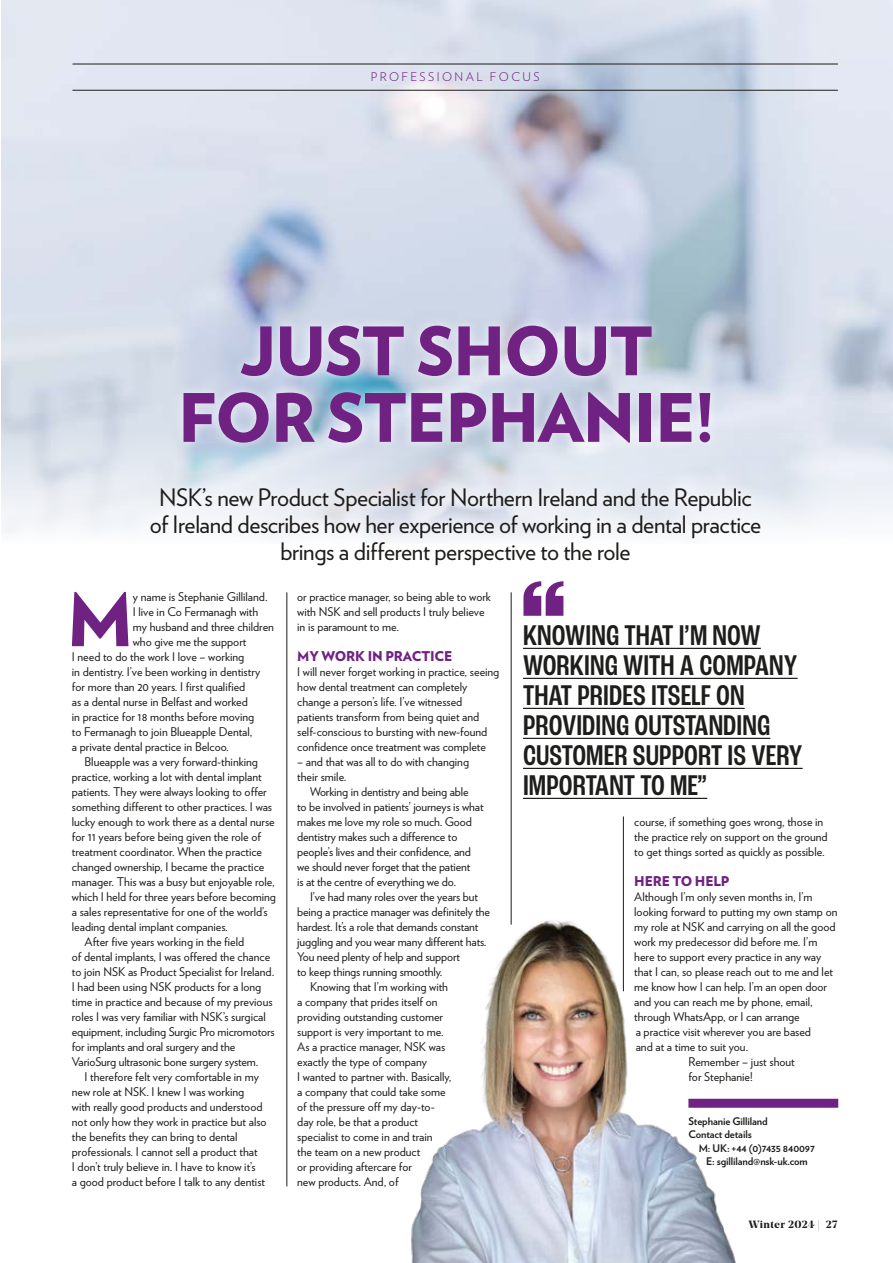
<style>
.page{position:relative;width:893px;height:1263px;background:#fff}
.page>*{position:absolute;margin:0;border:0;box-sizing:border-box;transform-origin:0 0}
.t1{font:900 73.35px "Verlag";color:#702283}
.t2{font:900 66.6px/66.6px "Verlag";letter-spacing:-.02em;color:#702283;text-align:center}
.t3{font:500 condensed 30px/30px "Roc Grotesk";letter-spacing:.005em;color:#1d1d1b}
.t4{font:24px/27px "Verlag";letter-spacing:-.02em;color:#1d1d1b;text-align:center}
.t5{font:900 13.5px "Verlag";letter-spacing:-.01em;color:#702283}
.t6{font:12px/15px "Verlag";color:#1d1d1b}
.t7{font:300 12px "Verlag";letter-spacing:.2em;color:#702283}
.t8{font:700 10.5px/13.5px "Verlag";letter-spacing:-.01em;color:#1d1d1b}
.t9{font:700 10.5px "Noe Display";letter-spacing:.045em;color:#1d1d1b}
</style>
<div class="page">
<img style="left:1px;top:0;width:892px;height:533px">
<hr style="left:73px;top:64px;width:765px;height:1px;background:#1d1d1b">
<hr style="left:73px;top:90px;width:765px;height:1px;background:#1d1d1b">
<div style="left:688px;top:1099px;width:150px;height:9px;background:#702283"></div>
<hr style="left:287px;top:592px;width:1px;height:594px;background:#1d1d1b">
<hr style="left:511px;top:592px;width:1px;height:333px;background:#1d1d1b">
<hr style="left:623px;top:816px;width:1px;height:175px;background:#1d1d1b">
<div style="left:172px;top:315px;width:549px;height:138px;background:#fff;opacity:.75"></div>
<svg style="left:140px;top:476px;width:631px;height:63px;fill:#ebeff5"></svg>
<hr style="left:523px;top:648px;width:238px;height:1px;background:#1d1d1b">
<hr style="left:523px;top:678px;width:275px;height:1px;background:#1d1d1b">
<hr style="left:523px;top:708px;width:222px;height:1px;background:#1d1d1b">
<hr style="left:523px;top:738px;width:247px;height:1px;background:#1d1d1b">
<hr style="left:523px;top:768px;width:280px;height:1px;background:#1d1d1b">
<hr style="left:523px;top:798px;width:184px;height:1px;background:#1d1d1b">
<svg style="left:523px;top:581px;width:40px;height:35px"></svg>
<img style="left:411px;top:911px;width:327px;height:352px">
<p class="t7" style="left:371px;top:68px;width:170px">PROFESSIONAL FOCUS</p>
<h2 class="t2" style="left:178px;top:314px;width:538px">JUST SHOUT<br>FOR STEPHANIE!</h2>
<h3 class="t4" style="left:150px;top:483px;width:613px">NSK’s new Product Specialist for Northern Ireland and the Republic of Ireland describes how her experience of working in a dental practice brings a different perspective to the role</h3>
<h1 class="t1" style="left:67px;top:559px;width:68px">M</h1>
<p class="t6" style="left:133px;top:589px;width:136px">y name is Stephanie Gilliland.</p>
<p class="t6" style="left:133px;top:604px;width:127px">I live in Co Fermanagh with</p>
<p class="t6" style="left:133px;top:619px;width:143px">my husband and three children</p>
<p class="t6" style="left:133px;top:634px;width:115px">who give me the support</p>
<p class="t6" style="left:72px;top:649px;width:174px">I need to do the work I love – working</p>
<p class="t6" style="left:72px;top:664px;width:190px">in dentistry. I’ve been working in dentistry</p>
<p class="t6" style="left:72px;top:679px;width:175px">for more than 20 years. I first qualified</p>
<p class="t6" style="left:72px;top:694px;width:178px">as a dental nurse in Belfast and worked</p>
<p class="t6" style="left:72px;top:709px;width:184px">in practice for 18 months before moving</p>
<p class="t6" style="left:72px;top:724px;width:182px">to Fermanagh to join Blueapple Dental,</p>
<p class="t6" style="left:72px;top:739px;width:159px">a private dental practice in Belcoo.</p>
<p class="t6" style="left:85px;top:754px;width:175px">Blueapple was a very forward-thinking</p>
<p class="t6" style="left:72px;top:769px;width:191px">practice, working a lot with dental implant</p>
<p class="t6" style="left:72px;top:784px;width:196px">patients. They were always looking to offer</p>
<p class="t6" style="left:72px;top:799px;width:202px">something different to other practices. I was</p>
<p class="t6" style="left:72px;top:814px;width:204px">lucky enough to work there as a dental nurse</p>
<p class="t6" style="left:72px;top:829px;width:191px">for 11 years before being given the role of</p>
<p class="t6" style="left:72px;top:844px;width:192px">treatment coordinator. When the practice</p>
<p class="t6" style="left:72px;top:859px;width:194px">changed ownership, I became the practice</p>
<p class="t6" style="left:72px;top:874px;width:204px">manager. This was a busy but enjoyable role,</p>
<p class="t6" style="left:72px;top:889px;width:206px">which I held for three years before becoming</p>
<p class="t6" style="left:72px;top:904px;width:197px">a sales representative for one of the world’s</p>
<p class="t6" style="left:72px;top:919px;width:158px">leading dental implant companies.</p>
<p class="t6" style="left:85px;top:934px;width:161px">After five years working in the field</p>
<p class="t6" style="left:72px;top:949px;width:200px">of dental implants, I was offered the chance</p>
<p class="t6" style="left:72px;top:964px;width:204px">to join NSK as Product Specialist for Ireland.</p>
<p class="t6" style="left:72px;top:979px;width:191px">I had been using NSK products for a long</p>
<p class="t6" style="left:72px;top:994px;width:202px">time in practice and because of my previous</p>
<p class="t6" style="left:72px;top:1009px;width:195px">roles I was very familiar with NSK’s surgical</p>
<p class="t6" style="left:72px;top:1024px;width:204px">equipment, including Surgic Pro micromotors</p>
<p class="t6" style="left:72px;top:1039px;width:165px">for implants and oral surgery and the</p>
<p class="t6" style="left:72px;top:1054px;width:188px">VarioSurg ultrasonic bone surgery system.</p>
<p class="t6" style="left:85px;top:1069px;width:176px">I therefore felt very comfortable in my</p>
<p class="t6" style="left:72px;top:1084px;width:174px">new role at NSK. I knew I was working</p>
<p class="t6" style="left:72px;top:1099px;width:192px">with really good products and understood</p>
<p class="t6" style="left:72px;top:1114px;width:196px">not only how they work in practice but also</p>
<p class="t6" style="left:72px;top:1129px;width:167px">the benefits they can bring to dental</p>
<p class="t6" style="left:72px;top:1144px;width:187px">professionals. I cannot sell a product that</p>
<p class="t6" style="left:72px;top:1159px;width:185px">I don’t truly believe in. I have to know it’s</p>
<p class="t6" style="left:72px;top:1174px;width:195px">a good product before I talk to any dentist</p>
<p class="t6" style="left:297px;top:589px;width:195px">or practice manager, so being able to work with NSK and sell products I truly believe in is paramount to me.</p>
<p class="t5" style="left:297px;top:645px;width:157px">MY WORK IN PRACTICE</p>
<p class="t6" style="left:297px;top:664px;width:204px">I will never forget working in practice, seeing how dental treatment can completely change a person’s life. I’ve witnessed patients transform from being quiet and self-conscious to bursting with new-found confidence once treatment was complete</p>
<p class="t6" style="left:297px;top:754px;width:173px">– and that was all to do with changing their smile.</p>
<p class="t6" style="left:297px;top:784px;width:188px;text-indent:13px">Working in dentistry and being able<br>to be involved in patients’ journeys is what makes me love my role so much. Good dentistry makes such a difference to people’s lives and their confidence, and we should never forget that the patient<br>is at the centre of everything we do.</p>
<p class="t6" style="left:310px;top:889px;width:169px">I’ve had many roles over the years but</p>
<p class="t6" style="left:297px;top:904px;width:194px">being a practice manager was definitely the</p>
<p class="t6" style="left:297px;top:919px;width:183px">hardest. It’s a role that demands constant</p>
<p class="t6" style="left:297px;top:934px;width:191px">juggling and you wear many different hats.</p>
<p class="t6" style="left:297px;top:949px;width:164px">You need plenty of help and support</p>
<p class="t6" style="left:297px;top:964px;width:147px">to keep things running smoothly.</p>
<p class="t6" style="left:310px;top:979px;width:140px">Knowing that I’m working with</p>
<p class="t6" style="left:297px;top:994px;width:142px">a company that prides itself on</p>
<p class="t6" style="left:297px;top:1009px;width:147px">providing outstanding customer</p>
<p class="t6" style="left:297px;top:1024px;width:148px">support is very important to me.</p>
<p class="t6" style="left:297px;top:1039px;width:150px">As a practice manager, NSK was</p>
<p class="t6" style="left:297px;top:1054px;width:131px">exactly the type of company</p>
<p class="t6" style="left:297px;top:1069px;width:156px">I wanted to partner with. Basically,</p>
<p class="t6" style="left:297px;top:1084px;width:150px">a company that could take some</p>
<p class="t6" style="left:297px;top:1099px;width:139px">of the pressure off my day-to-</p>
<p class="t6" style="left:297px;top:1114px;width:122px">day role, be that a product</p>
<p class="t6" style="left:297px;top:1129px;width:137px">specialist to come in and train</p>
<p class="t6" style="left:297px;top:1144px;width:125px">the team on a new product</p>
<p class="t6" style="left:297px;top:1159px;width:116px">or providing aftercare for</p>
<p class="t6" style="left:297px;top:1174px;width:103px">new products. And, of</p>
<h3 class="t3" style="left:523px;top:621px;width:281px">KNOWING THAT I’M NOW<br>WORKING WITH A COMPANY<br>THAT PRIDES ITSELF ON<br>PROVIDING OUTSTANDING<br>CUSTOMER SUPPORT IS VERY<br>IMPORTANT TO ME”</h3>
<p class="t6" style="left:634px;top:814px;width:195px">course, if something goes wrong, those in the practice rely on support on the ground to get things sorted as quickly as possible.</p>
<p class="t5" style="left:634px;top:870px;width:97px">HERE TO HELP</p>
<p class="t6" style="left:634px;top:889px;width:180px">Although I’m only seven months in, I’m</p>
<p class="t6" style="left:634px;top:904px;width:205px">looking forward to putting my own stamp on</p>
<p class="t6" style="left:634px;top:919px;width:203px">my role at NSK and carrying on all the good</p>
<p class="t6" style="left:634px;top:934px;width:185px">work my predecessor did before me. I’m</p>
<p class="t6" style="left:634px;top:949px;width:189px">here to support every practice in any way</p>
<p class="t6" style="left:634px;top:964px;width:200px">that I can, so please reach out to me and let</p>
<p class="t6" style="left:634px;top:979px;width:194px">me know how I can help. I’m an open door</p>
<p class="t6" style="left:634px;top:994px;width:180px">and you can reach me by phone, email,</p>
<p class="t6" style="left:634px;top:1009px;width:167px">through WhatsApp, or I can arrange</p>
<p class="t6" style="left:636px;top:1024px;width:177px">a practice visit wherever you are based</p>
<p class="t6" style="left:636px;top:1039px;width:114px">and at a time to suit you.</p>
<p class="t6" style="left:688px;top:1054px;width:108px">Remember – just shout</p>
<p class="t6" style="left:688px;top:1069px;width:66px">for Stephanie!</p>
<p class="t8" style="left:688px;top:1114px;width:81px">Stephanie Gilliland<br>Contact details</p>
<p class="t8" style="left:699px;top:1141px;width:118px;text-align:center">M: UK: +44 (0)7435 840097<br>E: sgilliland@nsk-uk.com</p>
<p class="t9" style="left:749px;top:1218px;width:90px">Winter 2024 | 27</p>
</div>
